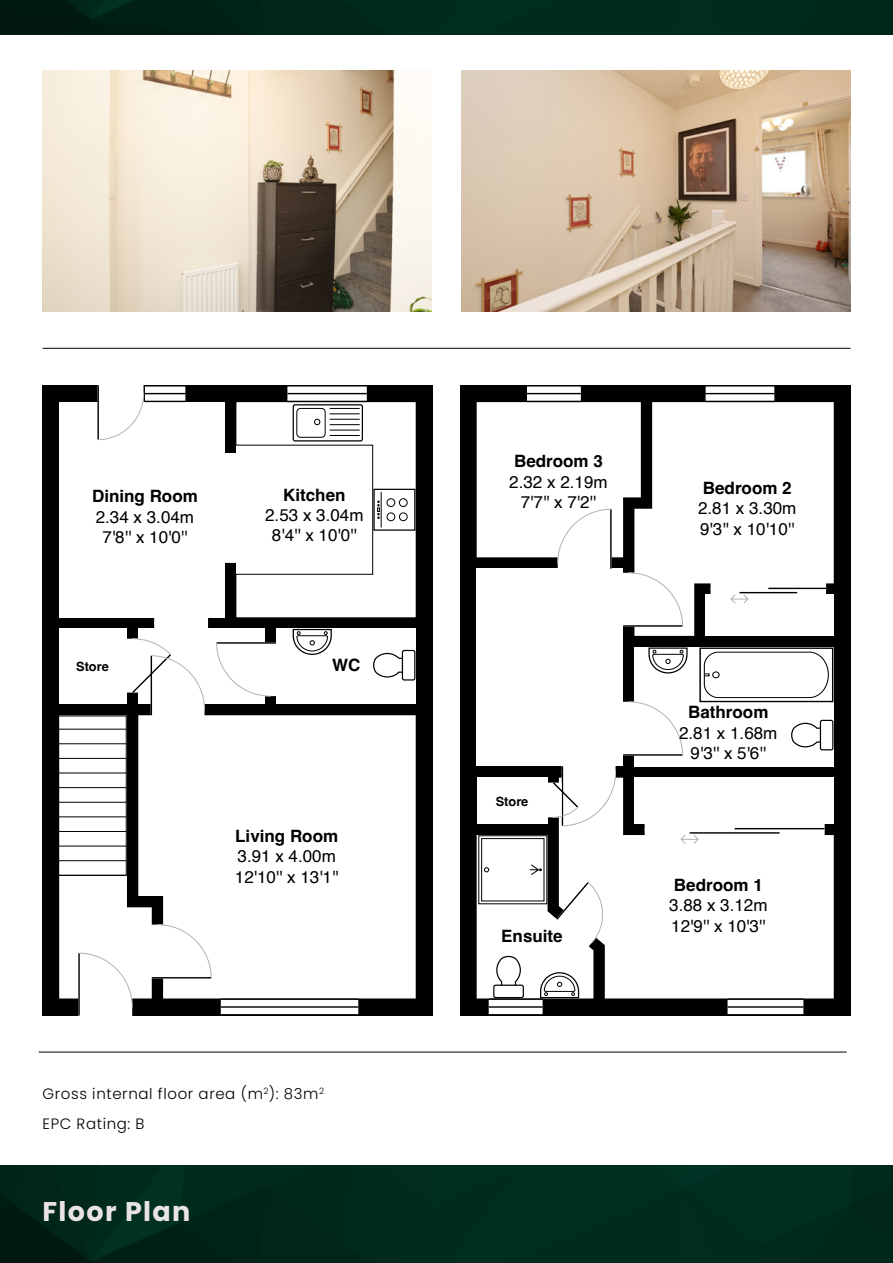
<style>
.page{position:relative;width:893px;height:1263px;background:#fff}
.page>*{position:absolute;margin:0;border:0;box-sizing:border-box;transform-origin:0 0}
.t1{font:700 27px "Poppins";letter-spacing:.05em;color:#e9e4e3}
.t2{font:16.95px/20.4px "Helvetica";color:#000;text-align:center}
.t3{font:700 16.95px "Helvetica";color:#000}
.t4{font:300 15px/30px "Poppins";letter-spacing:.04em;color:#000}
.t5{font:700 12.75px "Helvetica";color:#000}
</style>
<div class="page">
<img style="left:0;top:1165px;width:893px;height:98px">
<div style="left:43px;top:385px;width:390px;height:630px;background:#000"></div>
<div style="left:460px;top:385px;width:390px;height:630px;background:#000"></div>
<div style="left:271px;top:715px;width:145px;height:283px;background:#fff"></div>
<div style="left:276px;top:629px;width:140px;height:75px;background:#fff"></div>
<div style="left:138px;top:629px;width:127px;height:75px;background:#fff"></div>
<div style="left:59px;top:402px;width:166px;height:215px;background:#fff"></div>
<div style="left:59px;top:629px;width:68px;height:75px;background:#fff"></div>
<div style="left:634px;top:402px;width:200px;height:234px;background:#fff"></div>
<div style="left:634px;top:647px;width:200px;height:119px;background:#fff"></div>
<div style="left:559px;top:778px;width:275px;height:220px;background:#fff"></div>
<div style="left:477px;top:778px;width:70px;height:46px;background:#fff"></div>
<div style="left:634px;top:778px;width:200px;height:46px;background:#fff"></div>
<div style="left:477px;top:569px;width:146px;height:197px;background:#fff"></div>
<div style="left:706px;top:595px;width:128px;height:41px;background:#fff"></div>
<div style="left:221px;top:998px;width:137px;height:17px;background:#141414"></div>
<div style="left:221px;top:1000px;width:137px;height:14px;background:#fff"></div>
<hr style="left:221px;top:1006px;width:137px;height:2px;background:#000">
<div style="left:270px;top:642px;width:9px;height:54px;background:#fff"></div>
<hr style="left:217px;top:642px;width:59px;height:2px;background:#000">
<div style="left:154px;top:614px;width:54px;height:10px;background:#fff"></div>
<div style="left:154px;top:622px;width:54px;height:9px;background:#fff"></div>
<div style="left:222px;top:453px;width:9px;height:110px;background:#fff"></div>
<div style="left:230px;top:453px;width:9px;height:110px;background:#fff"></div>
<svg style="left:235px;top:402px;width:181px;height:216px;background:#f3f3f3"></svg>
<svg style="left:287px;top:386px;width:80px;height:15px"></svg>
<hr style="left:287px;top:393px;width:80px;height:1px;background:#000">
<div style="left:97px;top:385px;width:47px;height:9px;background:#fff"></div>
<hr style="left:97px;top:385px;width:2px;height:55px;background:#000">
<svg style="left:97px;top:393px;width:47px;height:47px"></svg>
<svg style="left:145px;top:386px;width:40px;height:15px"></svg>
<hr style="left:145px;top:393px;width:40px;height:1px;background:#000">
<svg style="left:373px;top:652px;width:29px;height:26px"></svg>
<div style="left:402px;top:650px;width:13px;height:30px;border:1px solid #000;border-radius:2px"></div>
<svg style="left:292px;top:628px;width:40px;height:27px"></svg>
<div style="left:78px;top:1006px;width:54px;height:10px;background:#fff"></div>
<hr style="left:78px;top:953px;width:2px;height:62px;background:#000">
<svg style="left:59px;top:638px;width:212px;height:370px"></svg>
<div style="left:558px;top:562px;width:54px;height:9px;background:#fff"></div>
<hr style="left:610px;top:509px;width:2px;height:60px;background:#000">
<svg style="left:477px;top:402px;width:164px;height:162px;background:#efefef"></svg>
<svg style="left:527px;top:386px;width:54px;height:15px"></svg>
<hr style="left:527px;top:393px;width:54px;height:1px;background:#000">
<div style="left:699px;top:647px;width:134px;height:55px;border:1px solid #000"></div>
<svg style="left:703px;top:651px;width:126px;height:47px"></svg>
<svg style="left:791px;top:722px;width:29px;height:26px"></svg>
<div style="left:820px;top:720px;width:13px;height:30px;border:1px solid #000;border-radius:2px"></div>
<svg style="left:648px;top:647px;width:40px;height:27px"></svg>
<div style="left:562px;top:763px;width:54px;height:10px;background:#fff"></div>
<hr style="left:562px;top:766px;width:1px;height:60px;background:#000">
<div style="left:645px;top:829px;width:180px;height:9px;background:#fff"></div>
<div style="left:645px;top:821px;width:180px;height:9px;background:#fff"></div>
<hr style="left:735px;top:828px;width:90px;height:1px;background:#000">
<hr style="left:690px;top:832px;width:90px;height:2px;background:#000">
<svg style="left:680px;top:835px;width:19px;height:9px"></svg>
<svg style="left:710px;top:590px;width:116px;height:5px"></svg>
<div style="left:710px;top:581px;width:116px;height:9px;background:#fff"></div>
<hr style="left:768px;top:588px;width:58px;height:1px;background:#000">
<hr style="left:739px;top:592px;width:58px;height:1px;background:#000">
<svg style="left:730px;top:594px;width:19px;height:10px"></svg>
<svg style="left:706px;top:386px;width:68px;height:15px"></svg>
<hr style="left:706px;top:393px;width:68px;height:1px;background:#000">
<div style="left:620px;top:573px;width:9px;height:54px;background:#fff"></div>
<hr style="left:623px;top:625px;width:60px;height:2px;background:#000">
<svg style="left:628px;top:572px;width:55px;height:55px;background:#f6f6f6"></svg>
<div style="left:620px;top:702px;width:9px;height:54px;background:#fff"></div>
<hr style="left:623px;top:754px;width:60px;height:2px;background:#000">
<svg style="left:628px;top:701px;width:55px;height:55px"></svg>
<div style="left:728px;top:998px;width:75px;height:17px;background:#141414"></div>
<div style="left:728px;top:1000px;width:75px;height:14px;background:#fff"></div>
<hr style="left:728px;top:1006px;width:75px;height:2px;background:#000">
<svg style="left:477px;top:835px;width:131px;height:164px;background:#dfdfdf"></svg>
<div style="left:489px;top:998px;width:54px;height:17px;background:#141414"></div>
<div style="left:489px;top:1000px;width:54px;height:14px;background:#fff"></div>
<hr style="left:489px;top:1006px;width:54px;height:2px;background:#000">
<div style="left:545px;top:783px;width:9px;height:34px;background:#fff"></div>
<svg style="left:551px;top:771px;width:65px;height:55px;background:#e7e7e7"></svg>
<hr style="left:43px;top:348px;width:807px;height:1px;background:#000">
<img style="left:461px;top:70px;width:389px;height:242px">
<img style="left:43px;top:70px;width:389px;height:242px">
<img style="left:0;top:0;width:893px;height:34px">
<hr style="left:39px;top:1052px;width:808px;height:1px;background:#000">
<p class="t3" style="left:92px;top:486px;width:107px">Dining Room</p>
<p class="t2" style="left:96px;top:507px;width:100px">2.34 x 3.04m<br>7'8'' x 10'0''</p>
<p class="t5" style="left:76px;top:659px;width:34px">Store</p>
<p class="t3" style="left:283px;top:484px;width:64px">Kitchen</p>
<p class="t2" style="left:265px;top:505px;width:100px">2.53 x 3.04m<br>8'4'' x 10'0''</p>
<p class="t3" style="left:332px;top:655px;width:30px">WC</p>
<p class="t3" style="left:235px;top:825px;width:105px">Living Room</p>
<p class="t2" style="left:235px;top:847px;width:105px;text-align:left">3.91 x 4.00m<br>12'10'' x 13'1''</p>
<p class="t4" style="left:43px;top:1079px;width:283px">Gross internal floor area (m<sup>2</sup>): 83m<sup>2<br></sup>EPC Rating: B</p>
<h1 class="t1" style="left:43px;top:1196px;width:149px">Floor Plan</h1>
<p class="t3" style="left:514px;top:451px;width:90px">Bedroom 3</p>
<p class="t2" style="left:509px;top:472px;width:100px">2.32 x 2.19m<br>7'7'' x 7'2''</p>
<p class="t3" style="left:703px;top:477px;width:90px">Bedroom 2</p>
<p class="t2" style="left:698px;top:499px;width:100px;text-align:left">2.81 x 3.30m<br>9'3'' x 10'10''</p>
<p class="t5" style="left:496px;top:794px;width:34px">Store</p>
<p class="t3" style="left:501px;top:926px;width:63px">Ensuite</p>
<p class="t3" style="left:688px;top:702px;width:82px">Bathroom</p>
<p class="t2" style="left:679px;top:723px;width:100px">2.81 x 1.68m<br>9'3'' x 5'6''</p>
<p class="t3" style="left:674px;top:875px;width:90px">Bedroom 1</p>
<p class="t2" style="left:669px;top:896px;width:100px;text-align:left">3.88 x 3.12m<br>12'9'' x 10'3''</p>
</div>
